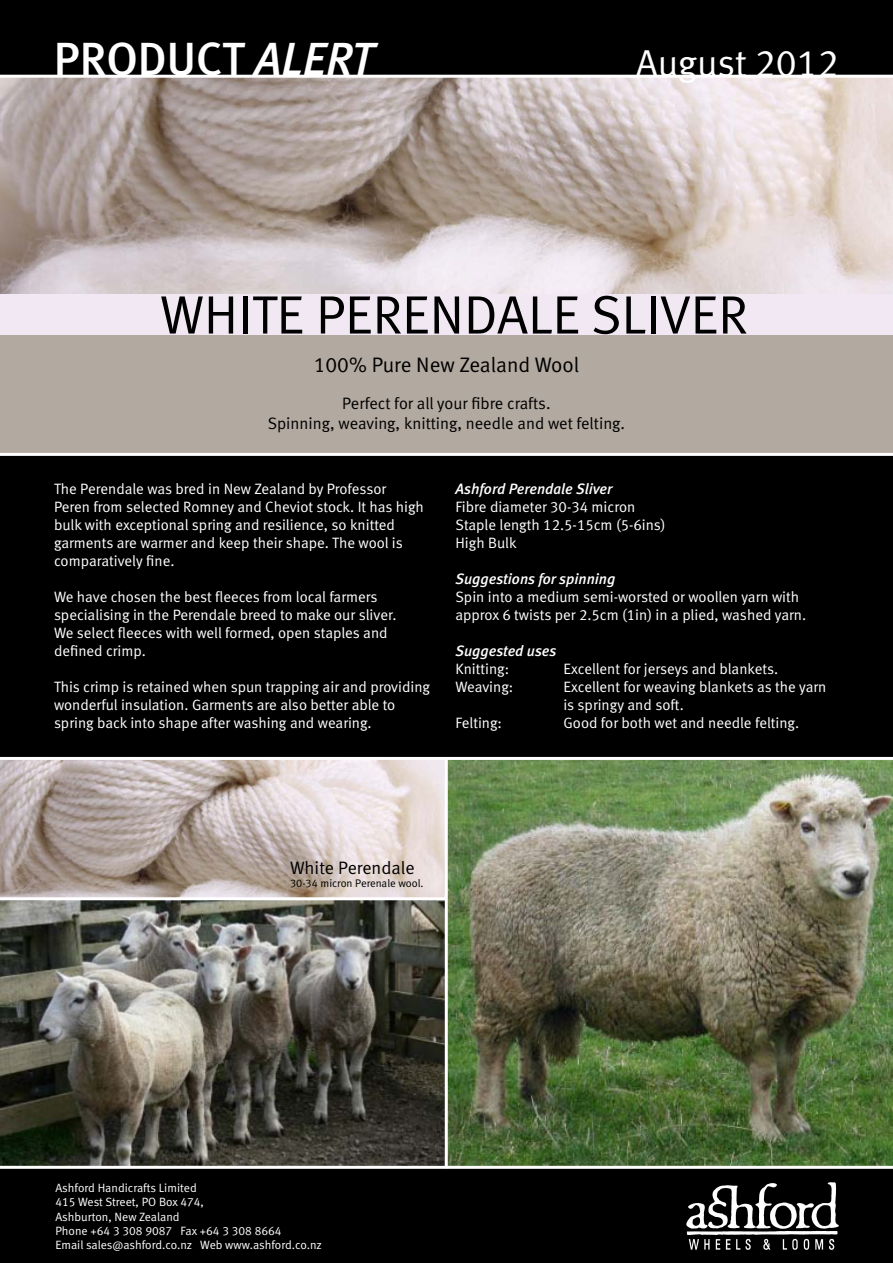
<style>
.page{position:relative;width:893px;height:1263px;background:#000}
.page>*{position:absolute;margin:0;border:0;box-sizing:border-box;transform-origin:0 0}
.t1{font:54px "Meta Normal LF";color:#000}
.t2{font:46.5px "Meta Medium LF";color:#fff}
.t3{font:37.5px "Meta Normal LF";color:#fff}
.t4{font:21px "Meta Normal LF";color:#000}
.t5{font:18px "Meta Normal LF";color:#000}
.t6{font:16.5px "Meta Normal LF";color:#000}
.t7{font:15px/18px "Meta Normal LF";color:#fff}
.t8{font:italic 15px "Meta Medium LF";color:#fff}
.t9{font:12px "Meta Normal LF";color:#fff}
.t10{font:11.1px "Meta Normal LF";color:#000}
.s1{font-style:italic}
</style>
<div class="page">
<img style="left:0;top:78px;width:893px;height:216px">
<div style="left:0;top:294px;width:893px;height:42px;background:#f2e8f3"></div>
<img style="left:0;top:760px;width:893px;height:406px">
<div style="left:0;top:336px;width:893px;height:119px;background:#b2a9a0"></div>
<img style="left:812px;top:1182px;width:20px;height:46px">
<hr style="left:0;top:75px;width:893px;height:3px;background:#fff">
<hr style="left:0;top:453px;width:893px;height:3px;background:#fff">
<hr style="left:0;top:1166px;width:893px;height:3px;background:#fff">
<hr style="left:0;top:757px;width:893px;height:3px;background:#fff">
<hr style="left:0;top:897px;width:446px;height:3px;background:#fff">
<hr style="left:445px;top:758px;width:3px;height:410px;background:#fff">
<p class="t2" style="left:54px;top:32px;width:321px">PRODUCT <span class="s1">ALERT</span></p>
<p class="t3" style="left:636px;top:42px;width:204px">August 2012</p>
<p class="t1" style="left:160px;top:284px;width:589px">WHITE PERENDALE SLIVER</p>
<p class="t4" style="left:314px;top:353px;width:267px">100% Pure New Zealand Wool</p>
<p class="t6" style="left:342px;top:393px;width:210px">Perfect for all your fibre crafts.</p>
<p class="t6" style="left:268px;top:413px;width:359px">Spinning, weaving, knitting, needle and wet felting.</p>
<p class="t7" style="left:54px;top:479px;width:334px">The Perendale was bred in New Zealand by Professor</p>
<p class="t7" style="left:54px;top:497px;width:371px">Peren from selected Romney and Cheviot stock. It has high bulk with exceptional spring and resilience, so knitted garments are warmer and keep their shape. The wool is comparatively fine.</p>
<p class="t7" style="left:54px;top:587px;width:344px">We have chosen the best fleeces from local farmers specialising in the Perendale breed to make our sliver.</p>
<p class="t7" style="left:54px;top:623px;width:335px">We select fleeces with well formed, open staples and defined crimp.</p>
<p class="t7" style="left:54px;top:677px;width:377px">This crimp is retained when spun trapping air and providing wonderful insulation. Garments are also better able to spring back into shape after washing and wearing.</p>
<p class="t8" style="left:455px;top:480px;width:159px">Ashford Perendale Sliver</p>
<p class="t7" style="left:455px;top:497px;width:181px">Fibre diameter 30-34 micron</p>
<p class="t7" style="left:455px;top:515px;width:212px">Staple length 12.5-15cm (5-6ins)</p>
<p class="t7" style="left:455px;top:533px;width:63px">High Bulk</p>
<p class="t8" style="left:455px;top:570px;width:161px">Suggestions for spinning</p>
<p class="t7" style="left:455px;top:587px;width:352px">Spin into a medium semi-worsted or woollen yarn with approx 6 twists per 2.5cm (1in) in a plied, washed yarn.</p>
<p class="t8" style="left:455px;top:642px;width:103px">Suggested uses</p>
<p class="t7" style="left:455px;top:659px;width:55px">Knitting:</p>
<p class="t7" style="left:563px;top:659px;width:216px">Excellent for jerseys and blankets.</p>
<p class="t7" style="left:455px;top:677px;width:59px">Weaving:</p>
<p class="t7" style="left:563px;top:677px;width:264px">Excellent for weaving blankets as the yarn is springy and soft.</p>
<p class="t7" style="left:455px;top:713px;width:48px">Felting:</p>
<p class="t7" style="left:563px;top:713px;width:237px">Good for both wet and needle felting.</p>
<p class="t5" style="left:290px;top:857px;width:126px">White Perendale</p>
<p class="t10" style="left:290px;top:877px;width:135px">30-34 micron Perenale wool.</p>
<p class="t9" style="left:55px;top:1181px;width:143px">Ashford Handicrafts Limited</p>
<p class="t9" style="left:55px;top:1195px;width:150px">415 West Street, PO Box 474,</p>
<p class="t9" style="left:55px;top:1209px;width:126px">Ashburton, New Zealand</p>
<p class="t9" style="left:55px;top:1224px;width:228px">Phone +64 3 308 9087 Fax +64 3 308 8664</p>
<p class="t9" style="left:55px;top:1238px;width:268px">Email sales@ashford.co.nz Web www.ashford.co.nz</p>
</div>
